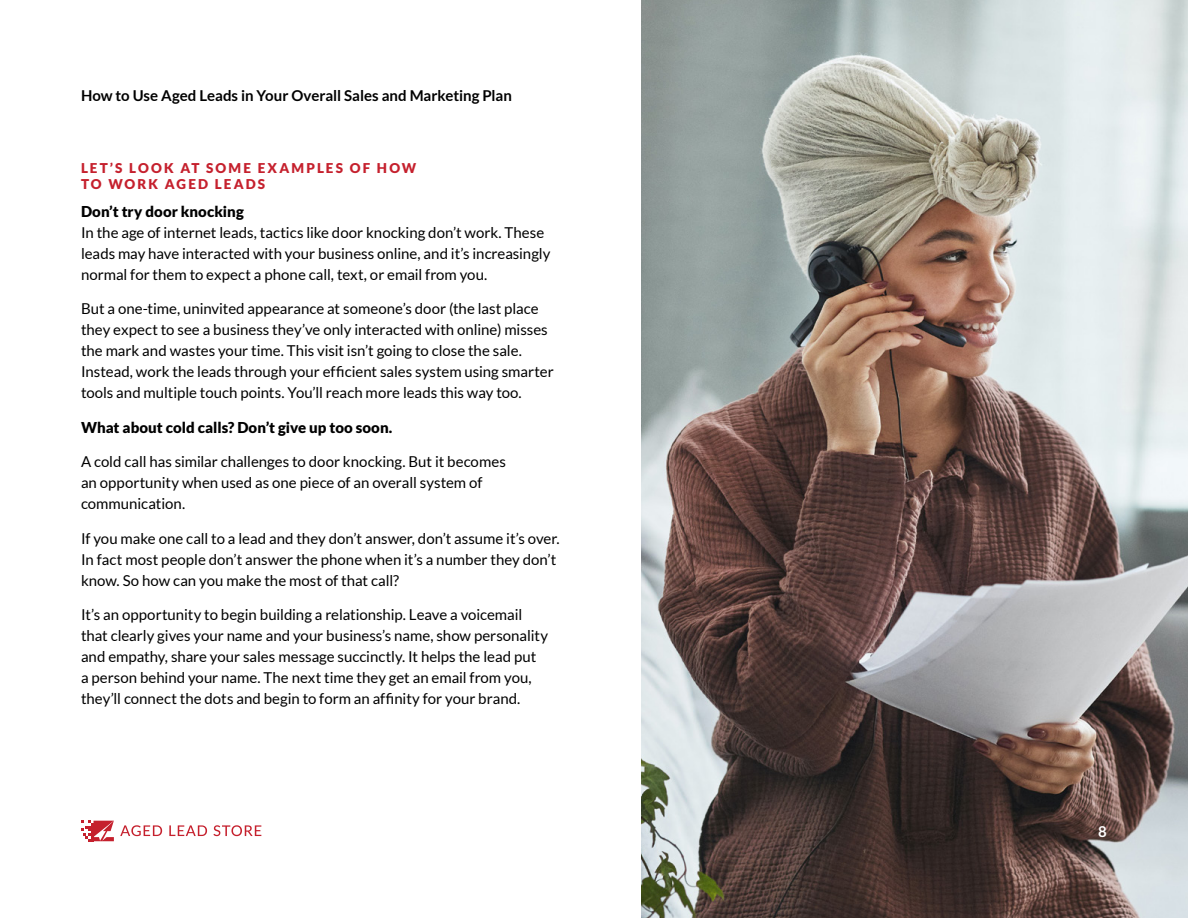
<style>
.page{position:relative;width:1188px;height:918px;background:#fff}
.page>*{position:absolute;margin:0;border:0;box-sizing:border-box;transform-origin:0 0}
.t1{font:15px/21px "Lato";color:#000}
.t2{font:900 15px "Lato";letter-spacing:.005em;color:#000}
.t3{font:700 15px "Lato";color:#000}
.t4{font:700 15px "Lato";color:#fff}
.t5{font:900 13.5px/16.2px "Lato";letter-spacing:.16em;color:#c5202d}
</style>
<div class="page">
<svg style="left:81px;top:821px;width:33px;height:20px"></svg>
<svg style="left:120px;top:825px;width:42px;height:11px"></svg>
<svg style="left:169px;top:825px;width:38px;height:11px"></svg>
<svg style="left:213px;top:825px;width:48px;height:11px"></svg>
<img style="left:641px;top:0;width:547px;height:918px">
<p class="t3" style="left:81px;top:86px;width:433px">How to Use Aged Leads in Your Overall Sales and Marketing Plan</p>
<p class="t5" style="left:81px;top:160px;width:337px">LET’S LOOK AT SOME EXAMPLES OF HOW<br>TO WORK AGED LEADS</p>
<p class="t2" style="left:81px;top:203px;width:164px">Don’t try door knocking</p>
<p class="t1" style="left:81px;top:222px;width:471px">In the age of internet leads, tactics like door knocking don’t work. These leads may have interacted with your business online, and it’s increasingly normal for them to expect a phone call, text, or email from you.</p>
<p class="t1" style="left:81px;top:298px;width:474px">But a one-time, uninvited appearance at someone’s door (the last place they expect to see a business they’ve only interacted with online) misses the mark and wastes your time. This visit isn’t going to close the sale.<br>Instead, work the leads through your efficient sales system using smarter tools and multiple touch points. You’ll reach more leads this way too.</p>
<p class="t2" style="left:81px;top:419px;width:313px">What about cold calls? Don’t give up too soon.</p>
<p class="t1" style="left:81px;top:451px;width:426px">A cold call has similar challenges to door knocking. But it becomes an opportunity when used as one piece of an overall system of communication.</p>
<p class="t1" style="left:81px;top:528px;width:480px">If you make one call to a lead and they don’t answer, don’t assume it’s over.<br>In fact most people don’t answer the phone when it’s a number they don’t know. So how can you make the most of that call?</p>
<p class="t1" style="left:81px;top:604px;width:469px">It’s an opportunity to begin building a relationship. Leave a voicemail that clearly gives your name and your business’s name, show personality and empathy, share your sales message succinctly. It helps the lead put<br>a person behind your name. The next time they get an email from you, they’ll connect the dots and begin to form an affinity for your brand.</p>
<p class="t4" style="left:1098px;top:823px;width:10px">8</p>
</div>
